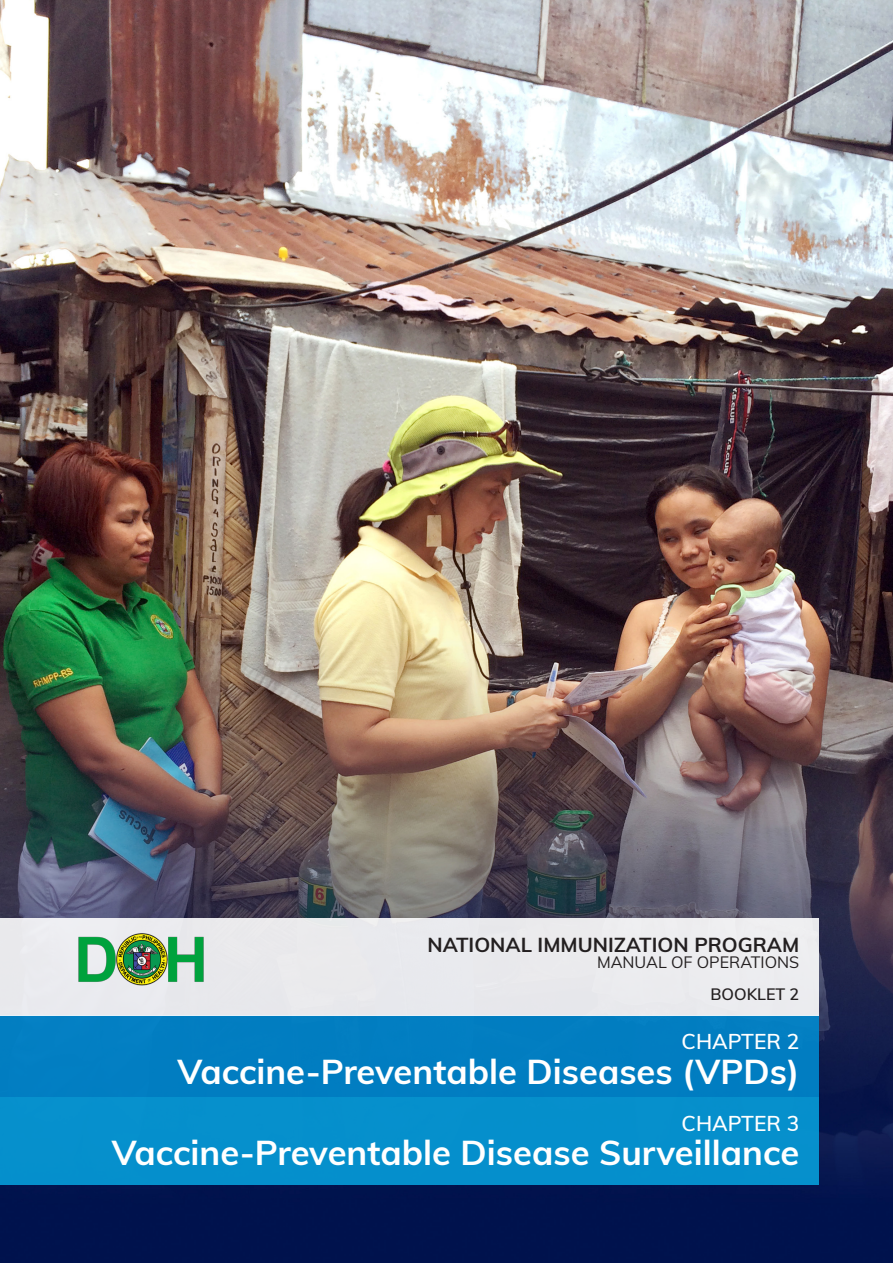
<style>
.page{position:relative;width:893px;height:1263px;background:#fff}
.page>*{position:absolute;margin:0;border:0;box-sizing:border-box;transform-origin:0 0}
.t1{font:700 34.5px "Muli";color:#fff}
.t2{font:600 21px "Muli";color:#fff}
.t3{font:700 20.25px "Muli";color:#231f20}
.t4{font:16.2px "Muli";color:#231f20}
.t5{font:600 16.2px "Muli";color:#231f20}
</style>
<div class="page">
<img style="left:0;top:0;width:893px;height:1263px">
<div style="left:0;top:1097px;width:819px;height:87px;background:#058fcc"></div>
<div style="left:0;top:1015px;width:819px;height:82px;background:#017dc1"></div>
<div style="left:0;top:918px;width:819px;height:97px;background:#eaeaee"></div>
<img style="left:78px;top:933px;width:126px;height:53px">
<p class="t3" style="left:427px;top:929px;width:373px">NATIONAL IMMUNIZATION PROGRAM</p>
<p class="t4" style="left:597px;top:950px;width:204px">MANUAL OF OPERATIONS</p>
<p class="t5" style="left:710px;top:982px;width:90px">BOOKLET 2</p>
<p class="t2" style="left:682px;top:1026px;width:119px">CHAPTER 2</p>
<p class="t1" style="left:178px;top:1046px;width:623px">Vaccine-Preventable Diseases (VPDs)</p>
<p class="t2" style="left:682px;top:1108px;width:119px">CHAPTER 3</p>
<p class="t1" style="left:112px;top:1128px;width:689px">Vaccine-Preventable Disease Surveillance</p>
</div>
